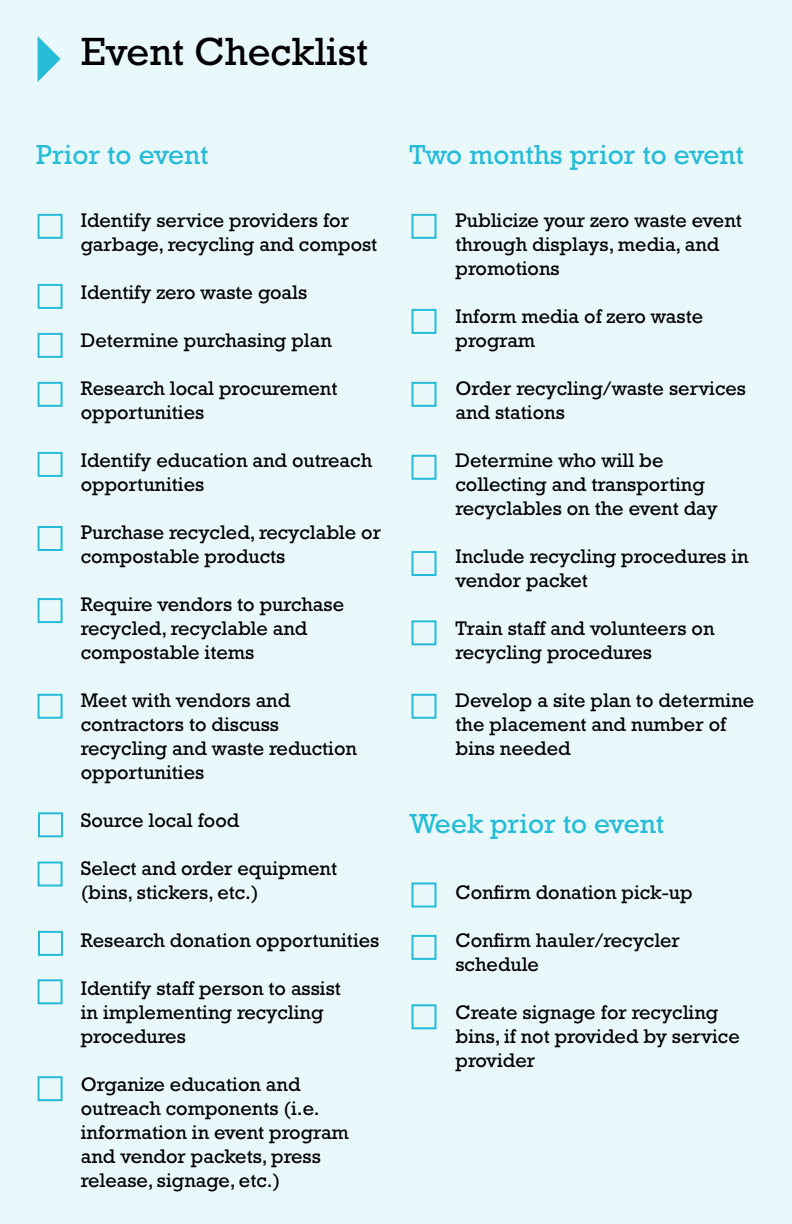
<style>
.page{position:relative;width:792px;height:1224px;background:#e9f8fb}
.page>*{position:absolute;margin:0;border:0;box-sizing:border-box;transform-origin:0 0}
.t1{font:40px "Rockwell Std";color:#000}
.t2{font:28px "Rockwell Std";color:#26bcd7}
.t3{font:20px/24px "Rockwell Std";color:#000}
</style>
<div class="page">
<svg style="left:38px;top:36px;width:23px;height:46px"></svg>
<div style="left:38px;top:214px;width:25px;height:25px;border:2px solid #26bcd7"></div>
<div style="left:38px;top:284px;width:25px;height:25px;border:2px solid #26bcd7"></div>
<div style="left:38px;top:333px;width:25px;height:25px;border:2px solid #26bcd7"></div>
<div style="left:38px;top:382px;width:25px;height:25px;border:2px solid #26bcd7"></div>
<div style="left:38px;top:452px;width:25px;height:25px;border:2px solid #26bcd7"></div>
<div style="left:38px;top:526px;width:25px;height:25px;border:2px solid #26bcd7"></div>
<div style="left:38px;top:598px;width:25px;height:25px;border:2px solid #26bcd7"></div>
<div style="left:38px;top:694px;width:25px;height:25px;border:2px solid #26bcd7"></div>
<div style="left:38px;top:812px;width:25px;height:25px;border:2px solid #26bcd7"></div>
<div style="left:38px;top:862px;width:25px;height:25px;border:2px solid #26bcd7"></div>
<div style="left:38px;top:931px;width:25px;height:25px;border:2px solid #26bcd7"></div>
<div style="left:38px;top:979px;width:25px;height:25px;border:2px solid #26bcd7"></div>
<div style="left:38px;top:1076px;width:25px;height:25px;border:2px solid #26bcd7"></div>
<div style="left:412px;top:214px;width:24px;height:25px;border:2px solid #26bcd7"></div>
<div style="left:412px;top:309px;width:24px;height:25px;border:2px solid #26bcd7"></div>
<div style="left:412px;top:382px;width:24px;height:25px;border:2px solid #26bcd7"></div>
<div style="left:412px;top:455px;width:24px;height:25px;border:2px solid #26bcd7"></div>
<div style="left:412px;top:551px;width:24px;height:25px;border:2px solid #26bcd7"></div>
<div style="left:412px;top:620px;width:24px;height:25px;border:2px solid #26bcd7"></div>
<div style="left:412px;top:694px;width:24px;height:25px;border:2px solid #26bcd7"></div>
<div style="left:412px;top:883px;width:24px;height:25px;border:2px solid #26bcd7"></div>
<div style="left:412px;top:935px;width:24px;height:25px;border:2px solid #26bcd7"></div>
<div style="left:412px;top:1004px;width:24px;height:25px;border:2px solid #26bcd7"></div>
<h1 class="t1" style="left:81px;top:28px;width:289px">Event Checklist</h1>
<h2 class="t2" style="left:36px;top:138px;width:174px">Prior to event</h2>
<h2 class="t2" style="left:409px;top:138px;width:336px">Two months prior to event</h2>
<p class="t3" style="left:81px;top:208px;width:298px">Identify service providers for garbage, recycling and compost</p>
<p class="t3" style="left:81px;top:280px;width:228px">Identify zero waste goals</p>
<p class="t3" style="left:81px;top:328px;width:253px">Determine purchasing plan</p>
<p class="t3" style="left:81px;top:376px;width:258px">Research local procurement opportunities</p>
<p class="t3" style="left:81px;top:448px;width:293px">Identify education and outreach opportunities</p>
<p class="t3" style="left:81px;top:520px;width:302px">Purchase recycled, recyclable or compostable products</p>
<p class="t3" style="left:81px;top:592px;width:265px">Require vendors to purchase recycled, recyclable and compostable items</p>
<p class="t3" style="left:81px;top:688px;width:278px">Meet with vendors and contractors to discuss recycling and waste reduction opportunities</p>
<p class="t3" style="left:81px;top:808px;width:160px">Source local food</p>
<p class="t3" style="left:81px;top:856px;width:258px">Select and order equipment (bins, stickers, etc.)</p>
<p class="t3" style="left:81px;top:928px;width:300px">Research donation opportunities</p>
<p class="t3" style="left:81px;top:976px;width:262px">Identify staff person to assist in implementing recycling procedures</p>
<p class="t3" style="left:81px;top:1072px;width:270px">Organize education and outreach components (i.e. information in event program and vendor packets, press release, signage, etc.)</p>
<p class="t3" style="left:456px;top:208px;width:288px">Publicize your zero waste event through displays, media, and promotions</p>
<p class="t3" style="left:456px;top:304px;width:249px">Inform media of zero waste program</p>
<p class="t3" style="left:456px;top:376px;width:292px">Order recycling/waste services and stations</p>
<p class="t3" style="left:456px;top:448px;width:264px">Determine who will be collecting and transporting recyclables on the event day</p>
<p class="t3" style="left:456px;top:544px;width:295px">Include recycling procedures in vendor packet</p>
<p class="t3" style="left:456px;top:616px;width:261px">Train staff and volunteers on recycling procedures</p>
<p class="t3" style="left:456px;top:688px;width:300px">Develop a site plan to determine the placement and number of bins needed</p>
<h2 class="t2" style="left:410px;top:807px;width:256px">Week prior to event</h2>
<p class="t3" style="left:456px;top:880px;width:239px">Confirm donation pick-up</p>
<p class="t3" style="left:456px;top:928px;width:226px">Confirm hauler/recycler schedule</p>
<p class="t3" style="left:456px;top:1000px;width:286px">Create signage for recycling bins, if not provided by service provider</p>
</div>
